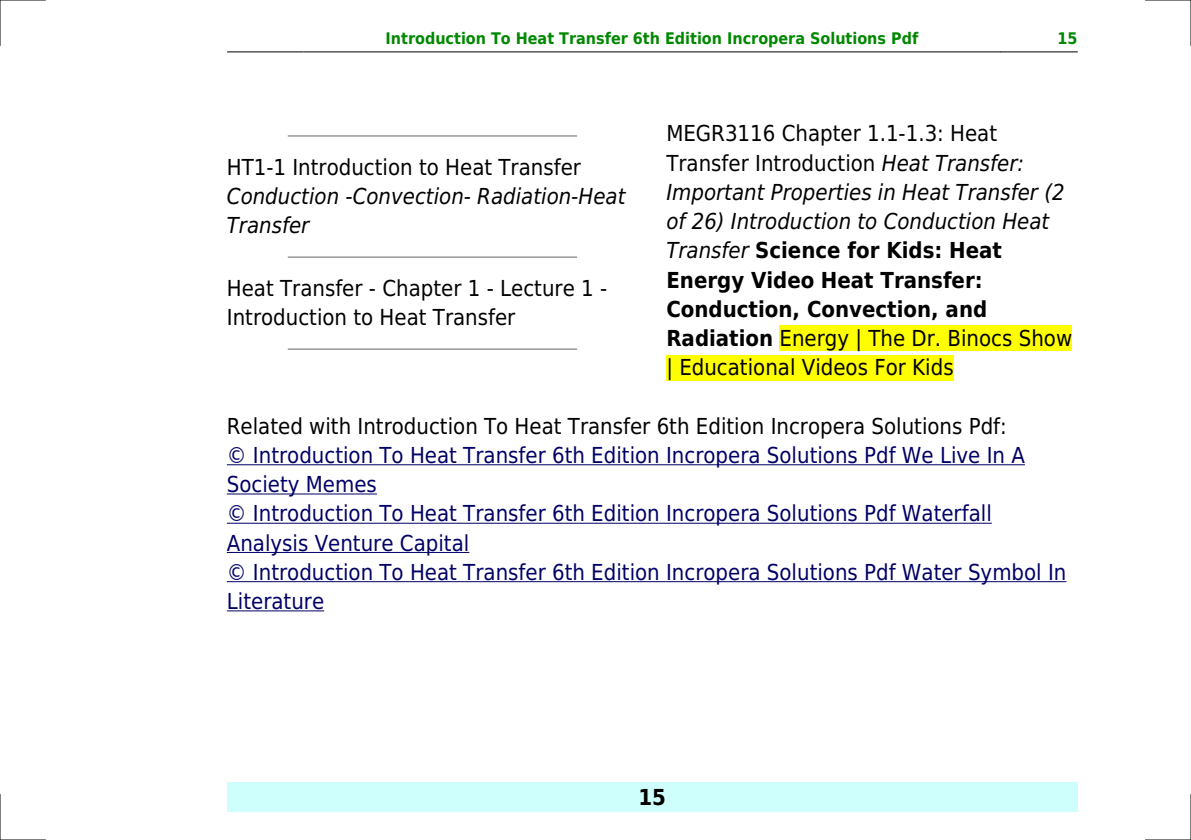
<style>
.page{position:relative;width:1191px;height:840px;background:#fff}
.page>*{position:absolute;margin:0;border:0;box-sizing:border-box;transform-origin:0 0}
.t1{font:22px/29.2px "DejaVu Sans Condensed";color:#000}
.t2{font:22px/29.2px "DejaVu Sans Condensed";color:#006}
.t3{font:italic 22px/29.2px "DejaVu Sans Condensed";color:#000}
.t4{font:700 22px "DejaVu Sans Condensed";color:#000}
.t5{font:700 16px "DejaVu Sans Condensed";color:#080}
.s1{font-style:italic}
.s2{font-weight:700}
</style>
<div class="page">
<hr style="left:227px;top:51px;width:76px;height:1px;background:#000">
<hr style="left:304px;top:51px;width:696px;height:1px;background:#000">
<hr style="left:1000px;top:51px;width:77px;height:1px;background:#000">
<div style="left:227px;top:782px;width:850px;height:29px;background:#cffffc"></div>
<hr style="left:288px;top:135px;width:288px;height:2px;background:#999">
<hr style="left:288px;top:256px;width:288px;height:2px;background:#999">
<hr style="left:288px;top:348px;width:288px;height:2px;background:#999">
<div style="left:779px;top:325px;width:293px;height:26px;background:#ff0"></div>
<div style="left:666px;top:354px;width:287px;height:26px;background:#ff0"></div>
<hr style="left:227px;top:464px;width:798px;height:1px;background:#006">
<hr style="left:227px;top:493px;width:150px;height:1px;background:#006">
<hr style="left:227px;top:522px;width:764px;height:1px;background:#006">
<hr style="left:227px;top:551px;width:242px;height:1px;background:#006">
<hr style="left:227px;top:581px;width:839px;height:1px;background:#006">
<hr style="left:227px;top:610px;width:97px;height:1px;background:#006">
<hr style="left:0;top:0;width:45px;height:1px;background:#000">
<hr style="left:1145px;top:0;width:46px;height:1px;background:#000">
<hr style="left:0;top:839px;width:45px;height:1px;background:#000">
<hr style="left:1145px;top:839px;width:46px;height:1px;background:#000">
<hr style="left:0;top:0;width:1px;height:45px;background:#000">
<hr style="left:0;top:794px;width:1px;height:45px;background:#000">
<hr style="left:1190px;top:0;width:1px;height:45px;background:#000">
<hr style="left:1190px;top:794px;width:1px;height:45px;background:#000">
<p class="t5" style="left:385px;top:29px;width:534px">Introduction To Heat Transfer 6th Edition Incropera Solutions Pdf</p>
<p class="t5" style="left:1057px;top:29px;width:22px">15</p>
<p class="t1" style="left:666px;top:119px;width:407px">MEGR3116 Chapter 1.1-1.3: Heat Transfer Introduction <span class="s1">Heat Transfer:<br>Important Properties in Heat Transfer (2 of 26) Introduction to Conduction Heat Transfer</span> <span class="s2">Science for Kids: Heat Energy Video Heat Transfer:<br>Conduction, Convection, and Radiation</span> Energy | The Dr. Binocs Show | Educational Videos For Kids</p>
<p class="t1" style="left:227px;top:411px;width:781px">Related with Introduction To Heat Transfer 6th Edition Incropera Solutions Pdf:</p>
<p class="t2" style="left:227px;top:440px;width:841px">© Introduction To Heat Transfer 6th Edition Incropera Solutions Pdf We Live In A Society Memes<br>© Introduction To Heat Transfer 6th Edition Incropera Solutions Pdf Waterfall Analysis Venture Capital<br>© Introduction To Heat Transfer 6th Edition Incropera Solutions Pdf Water Symbol In Literature</p>
<p class="t1" style="left:227px;top:153px;width:356px">HT1-1 Introduction to Heat Transfer</p>
<p class="t3" style="left:227px;top:182px;width:400px">Conduction -Convection- Radiation-Heat<br>Transfer</p>
<p class="t1" style="left:227px;top:274px;width:382px">Heat Transfer - Chapter 1 - Lecture 1 -<br>Introduction to Heat Transfer</p>
<p class="t4" style="left:638px;top:783px;width:29px">15</p>
</div>
